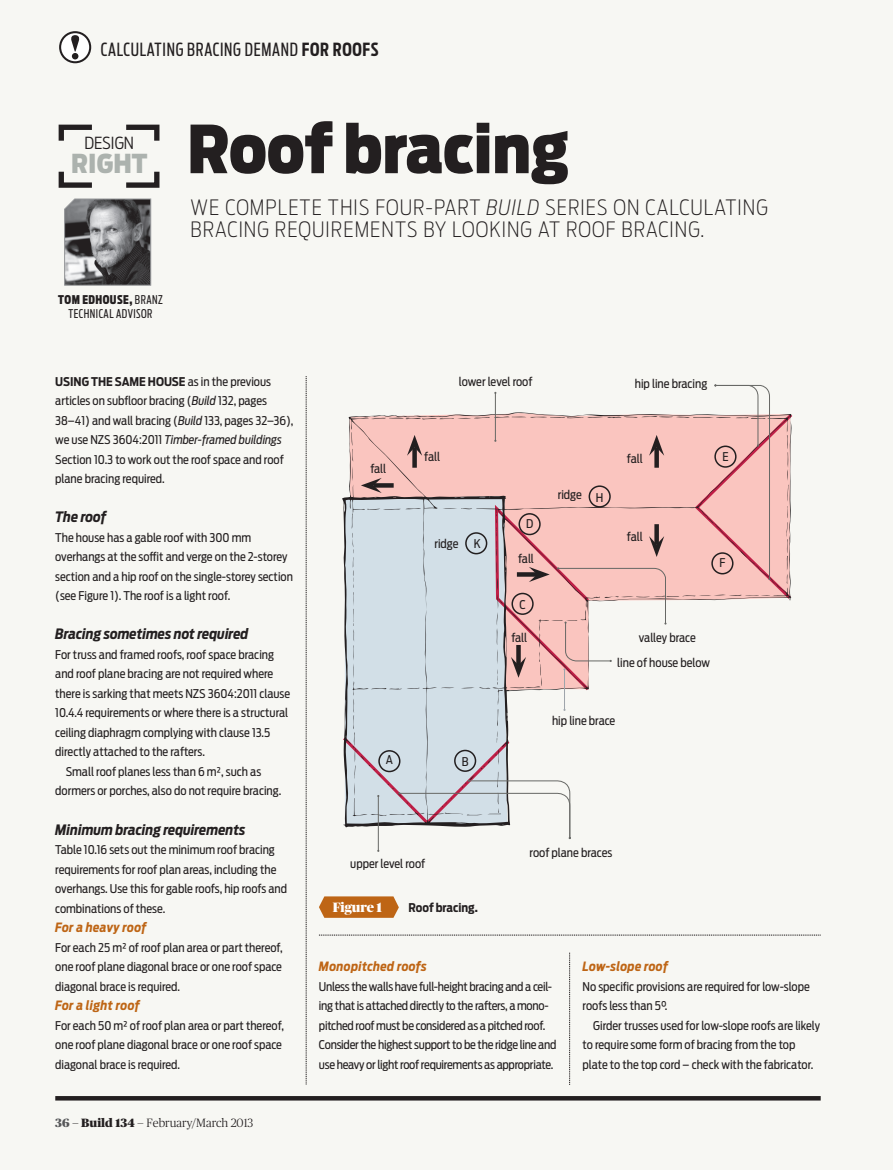
<style>
.page{position:relative;width:893px;height:1170px;background:#fff}
.page>*{position:absolute;margin:0;border:0;box-sizing:border-box;transform-origin:0 0}
.t1{font:900 65.55px "Antenna Cond";color:#231f20}
.t2{font:900 25.95px "Antenna Cond";color:#acb2ae}
.t3{font:200 21px/22.8px "Antenna Cond";letter-spacing:.05em;color:#231f20}
.Right_Stuff___Note_a{font:18px "Antenna Extra Cond";letter-spacing:.04em;color:#231f20}
.t4{font:300 16.5px "Antenna Cond";color:#231f20}
.Right_stuff_-_Subhea{font:italic 700 14.25px "Antenna Cond";color:#231f20}
.t5{font:900 13.5px "Publico Banner";color:#fff}
.Right_Stuff___Subhea{font:italic 700 12.75px "Antenna Cond";letter-spacing:.025em;color:#be6515}
.Right_Stuff___First{font:12px/19.5px "Antenna Cond";color:#231f20}
.Right_Stuff___First-2{font:12px/19.5px "Antenna Cond";letter-spacing:-.02em;color:#231f20}
.Right_Stuff___Indent{font:12px/19.5px "Antenna Cond";color:#231f20}
.Right_Stuff___Annota{font:12px "Antenna Cond";color:#231f20}
.t6{font:12px/13.8px "Antenna Extra Cond";letter-spacing:.04em;color:#231f20;text-align:center}
.t7{font:300 12px "Publico Headline";color:#231f20}
.Right_Stuff___Captio{font:700 12px "Antenna Cond";color:#231f20}
.s1{font-weight:700}
.s2{font-weight:900}
.s3{font-style:italic}
.s4{font-weight:900;color:#57585a}
</style>
<div class="page">
<div style="left:0;top:0;width:893px;height:1169px;background:#f7f7f3"></div>
<div style="left:55px;top:1095px;width:766px;height:5px;background:#231f20"></div>
<svg style="left:64px;top:198px;width:87px;height:88px;background:#737274"></svg>
<svg style="left:58px;top:124px;width:34px;height:17px"></svg>
<svg style="left:126px;top:124px;width:34px;height:17px"></svg>
<svg style="left:58px;top:171px;width:34px;height:17px"></svg>
<svg style="left:126px;top:171px;width:34px;height:17px"></svg>
<svg style="left:306px;top:376px;width:1px;height:708px"></svg>
<svg style="left:60px;top:32px;width:30px;height:30px"></svg>
<div style="left:59px;top:31px;width:32px;height:32px;border:2px solid #231f20;border-radius:50%"></div>
<svg style="left:70px;top:35px;width:10px;height:24px"></svg>
<svg style="left:319px;top:896px;width:80px;height:21px;background:#c27127"></svg>
<hr style="left:378px;top:796px;width:1px;height:54px;background:#676865">
<svg style="left:342px;top:384px;width:450px;height:455px"></svg>
<svg style="left:319px;top:934px;width:502px;height:1px"></svg>
<svg style="left:569px;top:952px;width:1px;height:132px"></svg>
<p class="Right_Stuff___Note_a" style="left:101px;top:39px;width:279px">CALCULATING BRACING DEMAND <span class="s1">FOR ROOFS</span></p>
<p class="t4" style="left:85px;top:134px;width:51px">DESIGN</p>
<p class="t2" style="left:71px;top:148px;width:78px">RIGHT</p>
<p class="t6" style="left:58px;top:293px;width:106px"><span class="s2">TOM EDHOUSE,</span> BRANZ<br>TECHNICAL ADVISOR</p>
<p class="t1" style="left:187px;top:109px;width:384px">Roof bracing</p>
<p class="t3" style="left:191px;top:195px;width:579px">WE COMPLETE THIS FOUR-PART <span class="s3">BUILD</span> SERIES ON CALCULATING<br>BRACING REQUIREMENTS BY LOOKING AT ROOF BRACING.</p>
<p class="Right_Stuff___First" style="left:55px;top:371px;width:240px"><span class="s1">USING THE SAME HOUSE</span> as in the previous articles on subfloor bracing (<span class="s3">Build</span> 132, pages 38–41) and wall bracing (<span class="s3">Build</span> 133, pages 32–36), we use NZS 3604:2011 <span class="s3">Timber-framed buildings </span>Section 10.3 to work out the roof space and roof plane bracing required.</p>
<p class="Right_stuff_-_Subhea" style="left:55px;top:508px;width:52px">The roof</p>
<p class="Right_Stuff___First" style="left:55px;top:527px;width:239px">The house has a gable roof with 300 mm overhangs at the soffit and verge on the 2-storey section and a hip roof on the single-storey section (see Figure 1). The roof is a light roof.</p>
<p class="Right_stuff_-_Subhea" style="left:55px;top:625px;width:195px">Bracing sometimes not required</p>
<p class="Right_Stuff___First" style="left:55px;top:644px;width:236px">For truss and framed roofs, roof space bracing and roof plane bracing are not required where there is sarking that meets NZS 3604:2011 clause 10.4.4 requirements or where there is a structural ceiling diaphragm complying with clause 13.5 directly attached to the rafters.</p>
<p class="Right_Stuff___Indent" style="left:55px;top:761px;width:228px;text-indent:11px">Small roof planes less than 6 m², such as dormers or porches, also do not require bracing.</p>
<p class="Right_stuff_-_Subhea" style="left:55px;top:820px;width:192px">Minimum bracing requirements</p>
<p class="Right_Stuff___First" style="left:55px;top:839px;width:233px">Table 10.16 sets out the minimum roof bracing requirements for roof plan areas, including the overhangs. Use this for gable roofs, hip roofs and combinations of these.</p>
<p class="Right_Stuff___Subhea" style="left:55px;top:919px;width:93px">For a heavy roof</p>
<p class="Right_Stuff___First" style="left:55px;top:937px;width:229px;text-align:justify">For each 25 m² of roof plan area or part thereof, one roof plane diagonal brace or one roof space diagonal brace is required.</p>
<p class="Right_Stuff___Subhea" style="left:55px;top:997px;width:86px">For a light roof</p>
<p class="Right_Stuff___First" style="left:55px;top:1015px;width:230px">For each 50 m² of roof plan area or part thereof, one roof plane diagonal brace or one roof space diagonal brace is required.</p>
<p class="t7" style="left:55px;top:1114px;width:199px"><span class="s4">36</span> — <span class="s2">Build 134</span> — February/March 2013</p>
<p class="Right_Stuff___Annota" style="left:459px;top:374px;width:75px">lower level roof</p>
<p class="Right_Stuff___Annota" style="left:635px;top:377px;width:74px">hip line bracing</p>
<p class="Right_Stuff___Annota" style="left:370px;top:461px;width:17px">fall</p>
<p class="Right_Stuff___Annota" style="left:424px;top:450px;width:17px">fall</p>
<p class="Right_Stuff___Annota" style="left:434px;top:536px;width:26px">ridge</p>
<p class="Right_Stuff___Annota" style="left:474px;top:536px;width:9px">K</p>
<p class="Right_Stuff___Annota" style="left:386px;top:753px;width:9px">A</p>
<p class="Right_Stuff___Annota" style="left:462px;top:754px;width:8px">B</p>
<p class="Right_Stuff___Annota" style="left:526px;top:517px;width:9px">D</p>
<p class="Right_Stuff___Annota" style="left:518px;top:552px;width:17px">fall</p>
<p class="Right_Stuff___Annota" style="left:519px;top:597px;width:8px">C</p>
<p class="Right_Stuff___Annota" style="left:511px;top:630px;width:17px">fall</p>
<p class="Right_Stuff___Annota" style="left:558px;top:487px;width:26px">ridge</p>
<p class="Right_Stuff___Annota" style="left:596px;top:490px;width:9px">H</p>
<p class="Right_Stuff___Annota" style="left:627px;top:451px;width:17px">fall</p>
<p class="Right_Stuff___Annota" style="left:627px;top:529px;width:17px">fall</p>
<p class="Right_Stuff___Annota" style="left:722px;top:450px;width:8px">E</p>
<p class="Right_Stuff___Annota" style="left:719px;top:555px;width:7px">F</p>
<p class="Right_Stuff___Annota" style="left:639px;top:630px;width:58px">valley brace</p>
<p class="Right_Stuff___Annota" style="left:617px;top:655px;width:94px">line of house below</p>
<p class="Right_Stuff___Annota" style="left:552px;top:713px;width:65px">hip line brace</p>
<p class="Right_Stuff___Annota" style="left:350px;top:856px;width:76px">upper level roof</p>
<p class="t5" style="left:333px;top:897px;width:51px">Figure 1</p>
<p class="Right_Stuff___Captio" style="left:409px;top:900px;width:71px">Roof bracing.</p>
<p class="Right_Stuff___Annota" style="left:530px;top:845px;width:84px">roof plane braces</p>
<p class="Right_Stuff___Subhea" style="left:319px;top:958px;width:109px">Monopitched roofs</p>
<p class="Right_Stuff___First-2" style="left:319px;top:976px;width:239px">Unless the walls have full-height bracing and a ceil&shy;ing that is attached directly to the rafters, a mono&shy;pitched roof must be considered as a pitched roof.<br>Consider the highest support to be the ridge line and use heavy or light roof requirements as appropriate.</p>
<p class="Right_Stuff___Subhea" style="left:583px;top:958px;width:87px">Low-slope roof</p>
<p class="Right_Stuff___First" style="left:583px;top:976px;width:229px">No specific provisions are required for low-slope roofs less than 5°.</p>
<p class="Right_Stuff___Indent" style="left:583px;top:1015px;width:239px;text-indent:11px">Girder trusses used for low-slope roofs are likely to require some form of bracing from the top plate to the top cord – check with the fabricator.</p>
</div>
